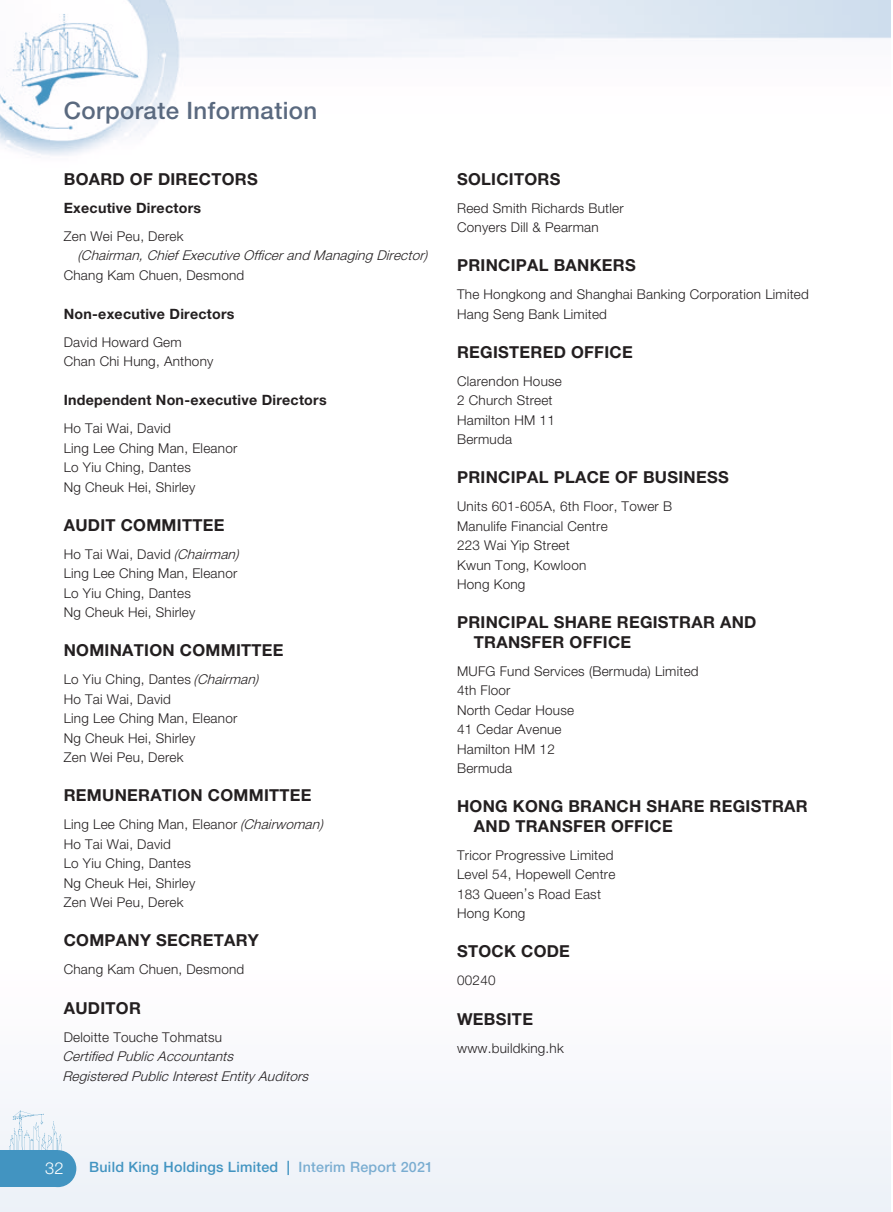
<style>
.page{position:relative;width:893px;height:1212px;background:#fff}
.page>*{position:absolute;margin:0;border:0;box-sizing:border-box;transform-origin:0 0}
.t1{font:500 24px "Helvetica Neue LT Std";letter-spacing:.015em;color:#5a697f}
._3__標題{font:700 16.5px/19.5px "Helvetica Neue LT Std";letter-spacing:.015em;color:#231f20}
.t2{font:300 16.5px "Helvetica Neue LT Std";color:#fff}
._4__副標題{font:700 14.25px "Helvetica Neue LT Std";letter-spacing:.015em;color:#231f20}
.t3{font:500 14.25px "Helvetica Neue LT Std";letter-spacing:.015em;color:#4294c1}
._1__內文{font:300 13.5px "Helvetica Neue LT Std";letter-spacing:.015em;color:#231f20}
._1__內文-2{font:italic 300 13.5px "Helvetica Neue LT Std";color:#231f20}
.s1{font-style:italic}
.s2{color:#7aadd1}
</style>
<div class="page">
<img style="left:0;top:0;width:891px;height:156px">
<div style="left:0;top:919px;width:891px;height:293px;background:#f8f9fc"></div>
<svg style="left:9px;top:1110px;width:53px;height:40px"></svg>
<div style="left:0;top:1150px;width:58px;height:37px;background:#4294c1"></div>
<div style="left:39px;top:1150px;width:37px;height:37px;background:#4294c1;border-radius:50%"></div>
<h1 class="t1" style="left:64px;top:96px;width:255px">Corporate Information</h1>
<p class="_3__標題" style="left:64px;top:169px;width:195px">BOARD OF DIRECTORS</p>
<p class="_4__副標題" style="left:64px;top:199px;width:139px">Executive Directors</p>
<p class="_1__內文" style="left:64px;top:228px;width:121px">Zen Wei Peu, Derek</p>
<p class="_1__內文-2" style="left:78px;top:247px;width:352px">(Chairman,ChiefExecutiveOfficerand Managing Director)</p>
<p class="_1__內文" style="left:64px;top:267px;width:182px">Chang Kam Chuen, Desmond</p>
<p class="_4__副標題" style="left:64px;top:305px;width:172px">Non-executive Directors</p>
<p class="_1__內文" style="left:64px;top:334px;width:119px">David Howard Gem</p>
<p class="_1__內文" style="left:64px;top:353px;width:151px">Chan Chi Hung, Anthony</p>
<p class="_4__副標題" style="left:64px;top:391px;width:264px">Independent Non-executive Directors</p>
<p class="_1__內文" style="left:64px;top:420px;width:109px">Ho Tai Wai, David</p>
<p class="_1__內文" style="left:64px;top:440px;width:175px">Ling Lee Ching Man, Eleanor</p>
<p class="_1__內文" style="left:64px;top:459px;width:129px">Lo Yiu Ching, Dantes</p>
<p class="_1__內文" style="left:64px;top:479px;width:133px">Ng Cheuk Hei, Shirley</p>
<p class="_3__標題" style="left:64px;top:515px;width:162px">AUDIT COMMITTEE</p>
<p class="_1__內文" style="left:64px;top:546px;width:177px">Ho Tai Wai, David <span class="s1">(Chairman)</span></p>
<p class="_1__內文" style="left:64px;top:565px;width:175px">Ling Lee Ching Man, Eleanor</p>
<p class="_1__內文" style="left:64px;top:585px;width:129px">Lo Yiu Ching, Dantes</p>
<p class="_1__內文" style="left:64px;top:604px;width:133px">Ng Cheuk Hei, Shirley</p>
<p class="_3__標題" style="left:64px;top:640px;width:221px">NOMINATION COMMITTEE</p>
<p class="_1__內文" style="left:64px;top:671px;width:197px">Lo Yiu Ching, Dantes <span class="s1">(Chairman)</span></p>
<p class="_1__內文" style="left:64px;top:691px;width:109px">Ho Tai Wai, David</p>
<p class="_1__內文" style="left:64px;top:710px;width:175px">Ling Lee Ching Man, Eleanor</p>
<p class="_1__內文" style="left:64px;top:730px;width:133px">Ng Cheuk Hei, Shirley</p>
<p class="_1__內文" style="left:64px;top:749px;width:121px">Zen Wei Peu, Derek</p>
<p class="_3__標題" style="left:64px;top:785px;width:249px">REMUNERATION COMMITTEE</p>
<p class="_1__內文" style="left:64px;top:816px;width:261px">Ling Lee Ching Man, Eleanor <span class="s1">(Chairwoman)</span></p>
<p class="_1__內文" style="left:64px;top:836px;width:109px">Ho Tai Wai, David</p>
<p class="_1__內文" style="left:64px;top:855px;width:129px">Lo Yiu Ching, Dantes</p>
<p class="_1__內文" style="left:64px;top:875px;width:133px">Ng Cheuk Hei, Shirley</p>
<p class="_1__內文" style="left:64px;top:894px;width:121px">Zen Wei Peu, Derek</p>
<p class="_3__標題" style="left:64px;top:930px;width:197px">COMPANY SECRETARY</p>
<p class="_1__內文" style="left:64px;top:961px;width:182px">Chang Kam Chuen, Desmond</p>
<p class="_3__標題" style="left:64px;top:997px;width:79px">AUDITOR</p>
<p class="_1__內文" style="left:64px;top:1028px;width:160px">Deloitte Touche Tohmatsu</p>
<p class="_1__內文-2" style="left:62px;top:1048px;width:176px">Certified PublicAccountants</p>
<p class="_1__內文-2" style="left:62px;top:1067px;width:251px">Registered PublicInterestEntity Auditors</p>
<p class="_3__標題" style="left:457px;top:169px;width:105px">SOLICITORS</p>
<p class="_1__內文" style="left:457px;top:200px;width:168px">Reed Smith Richards Butler</p>
<p class="_1__內文" style="left:457px;top:219px;width:143px">Conyers Dill &amp; Pearman</p>
<p class="_3__標題" style="left:457px;top:255px;width:180px">PRINCIPAL BANKERS</p>
<p class="_1__內文" style="left:457px;top:286px;width:353px">The Hongkong and Shanghai Banking Corporation Limited</p>
<p class="_1__內文" style="left:457px;top:306px;width:151px">Hang Seng Bank Limited</p>
<p class="_3__標題" style="left:457px;top:342px;width:177px">REGISTERED OFFICE</p>
<p class="_1__內文" style="left:457px;top:373px;width:106px">Clarendon House</p>
<p class="_1__內文" style="left:457px;top:392px;width:97px">2 Church Street</p>
<p class="_1__內文" style="left:457px;top:412px;width:99px">Hamilton HM 11</p>
<p class="_1__內文" style="left:457px;top:431px;width:56px">Bermuda</p>
<p class="_3__標題" style="left:457px;top:467px;width:273px">PRINCIPAL PLACE OF BUSINESS</p>
<p class="_1__內文" style="left:457px;top:498px;width:216px">Units 601-605A, 6th Floor, Tower B</p>
<p class="_1__內文" style="left:457px;top:518px;width:152px">Manulife Financial Centre</p>
<p class="_1__內文" style="left:457px;top:537px;width:114px">223 Wai Yip Street</p>
<p class="_1__內文" style="left:457px;top:557px;width:131px">Kwun Tong, Kowloon</p>
<p class="_1__內文" style="left:457px;top:576px;width:70px">Hong Kong</p>
<p class="_3__標題" style="left:474px;top:612px;width:284px;text-indent:-17px">PRINCIPAL SHARE REGISTRAR AND<br>TRANSFER OFFICE</p>
<p class="_1__內文" style="left:457px;top:663px;width:243px">MUFG Fund Services (Bermuda) Limited</p>
<p class="_1__內文" style="left:457px;top:682px;width:55px">4th Floor</p>
<p class="_1__內文" style="left:457px;top:702px;width:118px">North Cedar House</p>
<p class="_1__內文" style="left:457px;top:721px;width:106px">41 Cedar Avenue</p>
<p class="_1__內文" style="left:457px;top:741px;width:99px">Hamilton HM 12</p>
<p class="_1__內文" style="left:457px;top:760px;width:56px">Bermuda</p>
<p class="_3__標題" style="left:474px;top:796px;width:335px;text-indent:-17px">HONG KONG BRANCH SHARE REGISTRAR<br>AND TRANSFER OFFICE</p>
<p class="_1__內文" style="left:457px;top:847px;width:158px">Tricor Progressive Limited</p>
<p class="_1__內文" style="left:457px;top:866px;width:160px">Level 54, Hopewell Centre</p>
<p class="_1__內文" style="left:457px;top:886px;width:145px">183 Queen’s Road East</p>
<p class="_1__內文" style="left:457px;top:905px;width:70px">Hong Kong</p>
<p class="_3__標題" style="left:457px;top:941px;width:114px">STOCK CODE</p>
<p class="_1__內文" style="left:457px;top:972px;width:40px">00240</p>
<p class="_3__標題" style="left:457px;top:1008px;width:77px">WEBSITE</p>
<p class="_1__內文" style="left:457px;top:1039px;width:108px">www.buildking.hk</p>
<p class="t2" style="left:45px;top:1157px;width:20px">32</p>
<p class="t3" style="left:89px;top:1159px;width:345px">Build King Holdings Limited | <span class="s2">Interim Report 2021</span></p>
</div>
